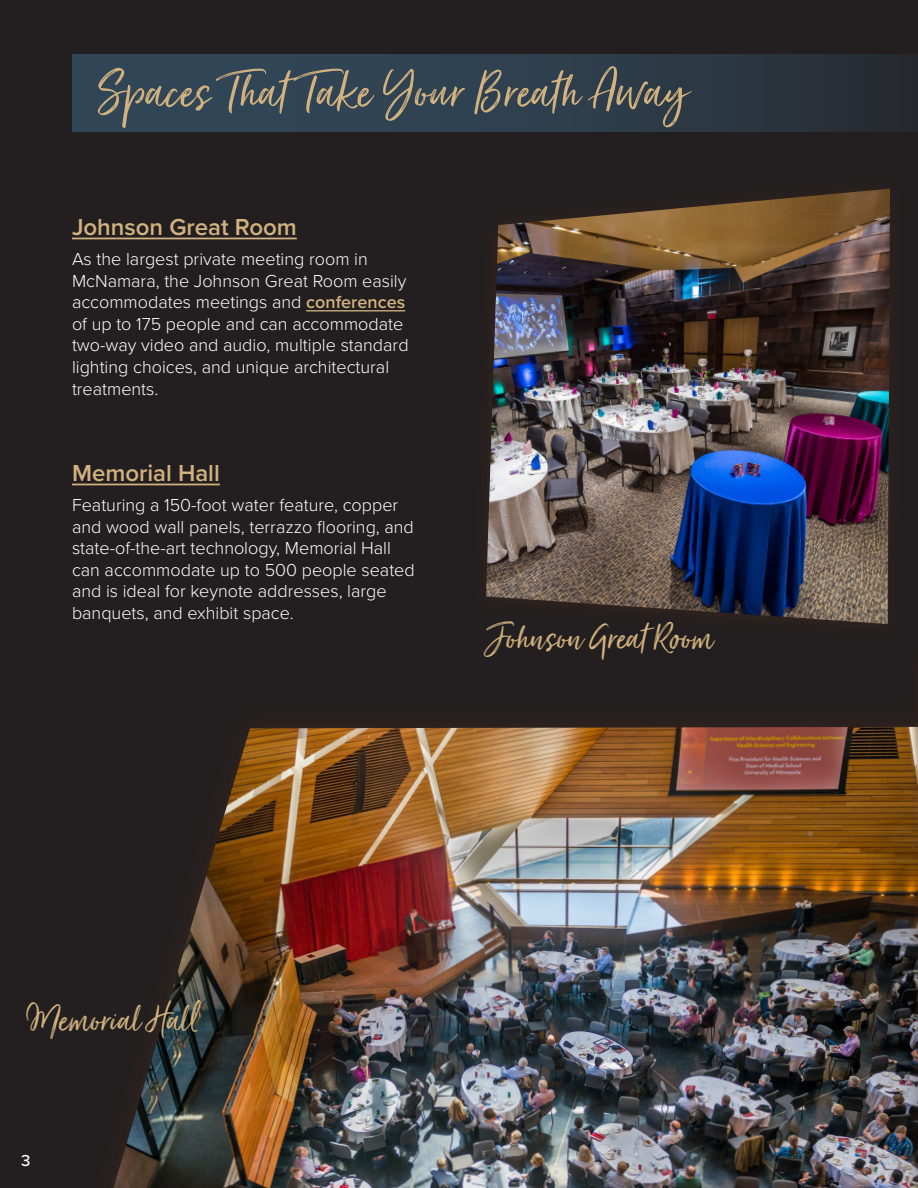
<style>
.page{position:relative;width:918px;height:1188px;background:#231f20}
.page>*{position:absolute;margin:0;border:0;box-sizing:border-box;transform-origin:0 0}
.t1{font:63px "Just Lovely";letter-spacing:.01em;color:#d2b27f}
.t2{font:45px "Just Lovely";color:#d2b27f}
.t3{font:600 24px "Proxima Nova";color:#d2b27f}
.t4{font:300 18px/21.6px "Proxima Nova";color:#fff}
.t5{font:500 16.5px "Proxima Nova";color:#fff}
.s1{font-weight:600;color:#d2b27f}
</style>
<div class="page">
<img style="left:113px;top:728px;width:673px;height:460px">
<svg style="left:337px;top:131px;width:580px;height:650px"></svg>
<img style="left:486px;top:189px;width:404px;height:435px">
<hr style="left:72px;top:238px;width:225px;height:1px;background:#d2b27f">
<hr style="left:306px;top:310px;width:99px;height:1px;background:#d2b27f">
<hr style="left:72px;top:484px;width:148px;height:1px;background:#d2b27f">
<div style="left:72px;top:54px;width:846px;height:77px;background:linear-gradient(to right,#324b5f,#293038)"></div>
<hr style="left:917px;top:0;width:1px;height:1188px;background:#231f20">
<img style="left:786px;top:559px;width:132px;height:629px">
<p class="t1" style="left:99px;top:53px;width:589px">Spaces That Take Your Breath Away</p>
<p class="t3" style="left:72px;top:209px;width:226px">Johnson Great Room</p>
<p class="t4" style="left:72px;top:247px;width:336px">As the largest private meeting room in<br>McNamara, the Johnson Great Room easily accommodates meetings and <span class="s1">conferences</span></p>
<p class="t4" style="left:72px;top:312px;width:338px">of up to 175 people and can accommodate two-way video and audio, multiple standard lighting choices, and unique architectural treatments.</p>
<p class="t3" style="left:72px;top:455px;width:149px">Memorial Hall</p>
<p class="t4" style="left:72px;top:493px;width:344px">Featuring a 150-foot water feature, copper and wood wall panels, terrazzo flooring, and state-of-the-art technology, Memorial Hall can accommodate up to 500 people seated and is ideal for keynote addresses, large banquets, and exhibit space.</p>
<p class="t2" style="left:486px;top:610px;width:229px">Johnson Great Room</p>
<p class="t2" style="left:27px;top:992px;width:176px">Memorial Hall</p>
<p class="t5" style="left:21px;top:1148px;width:11px">3</p>
</div>
